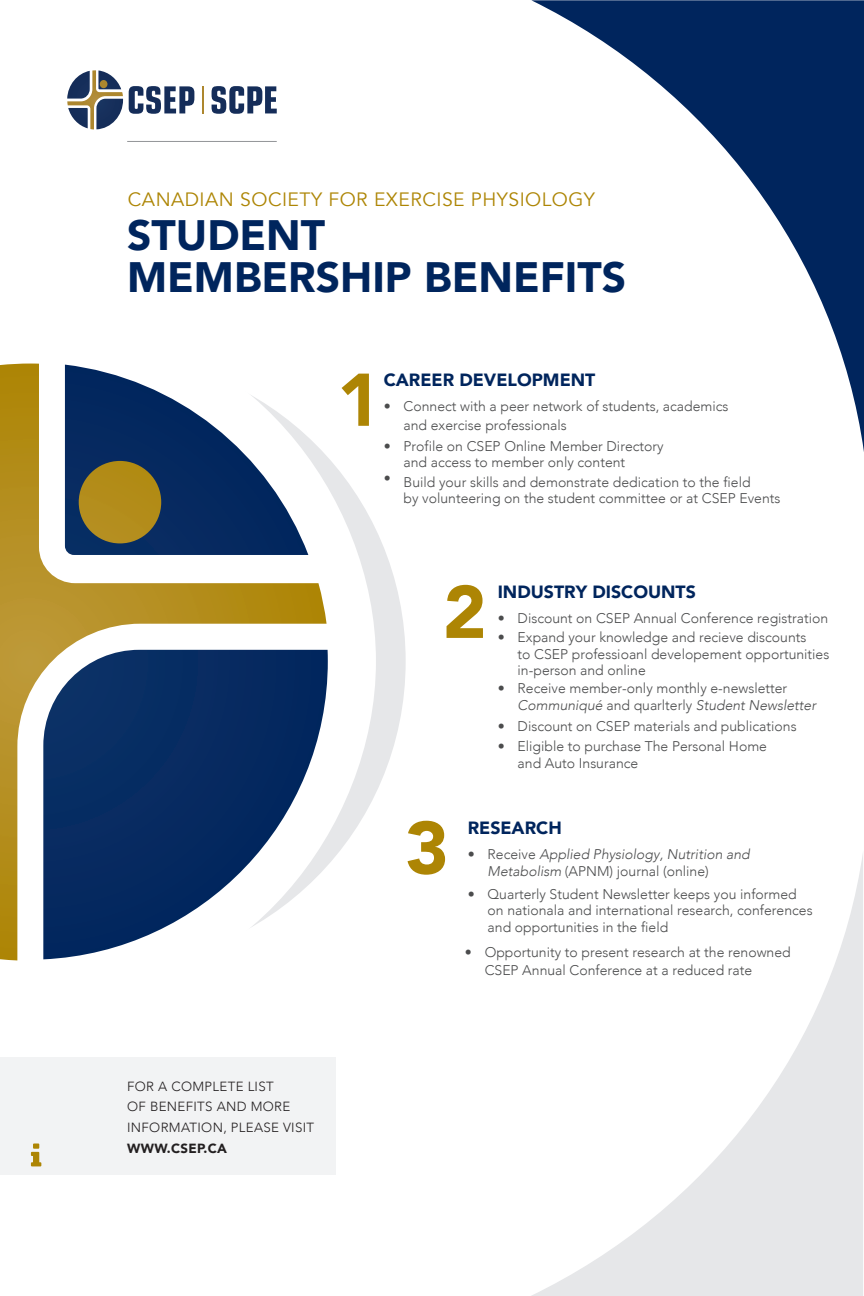
<style>
.page{position:relative;width:864px;height:1296px;background:#fff}
.page>*{position:absolute;margin:0;border:0;box-sizing:border-box;transform-origin:0 0}
.t1{font:900 42.4px/41.6px "Avenir";color:#00255d}
.t2{font:19.2px "Avenir";letter-spacing:.025em;color:#ad8504}
.t3{font:900 17.6px "Avenir";color:#00255d}
.t4{font:300 14px/16.8px "Avenir";color:#4b4c4d}
.t5{font:italic 300 14px/16.8px "Avenir";color:#4b4c4d}
.t6{font:300 13.2px/20.6px "Avenir";letter-spacing:.025em;color:#231f20}
.t7{font:900 13.2px "Avenir";letter-spacing:.025em;color:#231f20}
.s1{font-style:italic}
.s2{font-style:normal}
</style>
<div class="page">
<svg style="left:531px;top:0;width:333px;height:452px"></svg>
<svg style="left:531px;top:854px;width:332px;height:442px"></svg>
<div style="left:0;top:1057px;width:336px;height:118px;background:#f2f3f4"></div>
<svg style="left:376px;top:531px;width:30px;height:261px;fill:#e6e7e9"></svg>
<svg style="left:9px;top:363px;width:367px;height:598px"></svg>
<svg style="left:0;top:364px;width:327px;height:596px"></svg>
<svg style="left:67px;top:70px;width:56px;height:60px"></svg>
<svg style="left:129px;top:86px;width:65px;height:28px"></svg>
<svg style="left:212px;top:86px;width:65px;height:28px"></svg>
<hr style="left:202px;top:86px;width:2px;height:28px;background:#ad872e">
<hr style="left:127px;top:141px;width:150px;height:1px;background:#939598">
<svg style="left:342px;top:374px;width:27px;height:52px"></svg>
<svg style="left:447px;top:585px;width:36px;height:53px"></svg>
<svg style="left:408px;top:821px;width:37px;height:54px"></svg>
<svg style="left:31px;top:1144px;width:10px;height:22px"></svg>
<h2 class="t2" style="left:128px;top:188px;width:469px">CANADIAN SOCIETY FOR EXERCISE PHYSIOLOGY</h2>
<h1 class="t1" style="left:127px;top:214px;width:501px">STUDENT<br>MEMBERSHIP BENEFITS</h1>
<p class="t3" style="left:384px;top:365px;width:213px">CAREER DEVELOPMENT</p>
<p class="t4" style="left:404px;top:397px;width:327px;line-height:18.4px;text-indent:-20px">• Connect with a peer network of students, academics and exercise professionals</p>
<p class="t4" style="left:404px;top:437px;width:262px;text-indent:-20px">• Profile on CSEP Online Member Directory and access to member only content</p>
<p class="t4" style="left:404px;top:473px;width:378px;text-indent:-20px">• Build your skills and demonstrate dedication to the field<br>by volunteering on the student committee or at CSEP Events</p>
<p class="t3" style="left:498px;top:577px;width:200px">INDUSTRY DISCOUNTS</p>
<p class="t4" style="left:498px;top:610px;width:332px">• Discount on CSEP Annual Conference registration</p>
<p class="t4" style="left:518px;top:629px;width:313px;text-indent:-20px">• Expand your knowledge and recieve discounts<br>to CSEP professioanl developement opportunities in-person and online</p>
<p class="t4" style="left:518px;top:680px;width:300px;text-indent:-20px">• Receive member-only monthly e-newsletter<br><span class="s1">Communiqué</span> and quarlterly <span class="s1">Student Newsletter</span></p>
<p class="t4" style="left:498px;top:718px;width:300px">• Discount on CSEP materials and publications</p>
<p class="t4" style="left:518px;top:738px;width:251px;text-indent:-20px">• Eligible to purchase The Personal Home and Auto Insurance</p>
<p class="t6" style="left:127px;top:1076px;width:188px">FOR A COMPLETE LIST<br>OF BENEFITS AND MORE<br>INFORMATION, PLEASE VISIT</p>
<p class="t7" style="left:127px;top:1137px;width:101px">WWW.CSEP.CA</p>
<p class="t3" style="left:468px;top:813px;width:96px">RESEARCH</p>
<p class="t5" style="left:488px;top:846px;width:264px;text-indent:-20px"><span class="s2">• Receive</span> Applied Physiology, Nutrition and<br>Metabolism <span class="s2">(APNM) journal (online)</span></p>
<p class="t4" style="left:488px;top:885px;width:327px;text-indent:-20px">• Quarterly Student Newsletter keeps you informed on nationala and international research, conferences and opportunities in the field</p>
<p class="t4" style="left:485px;top:943px;width:308px;line-height:18.4px;text-indent:-20px">• Opportunity to present research at the renowned<br>CSEP Annual Conference at a reduced rate</p>
</div>
